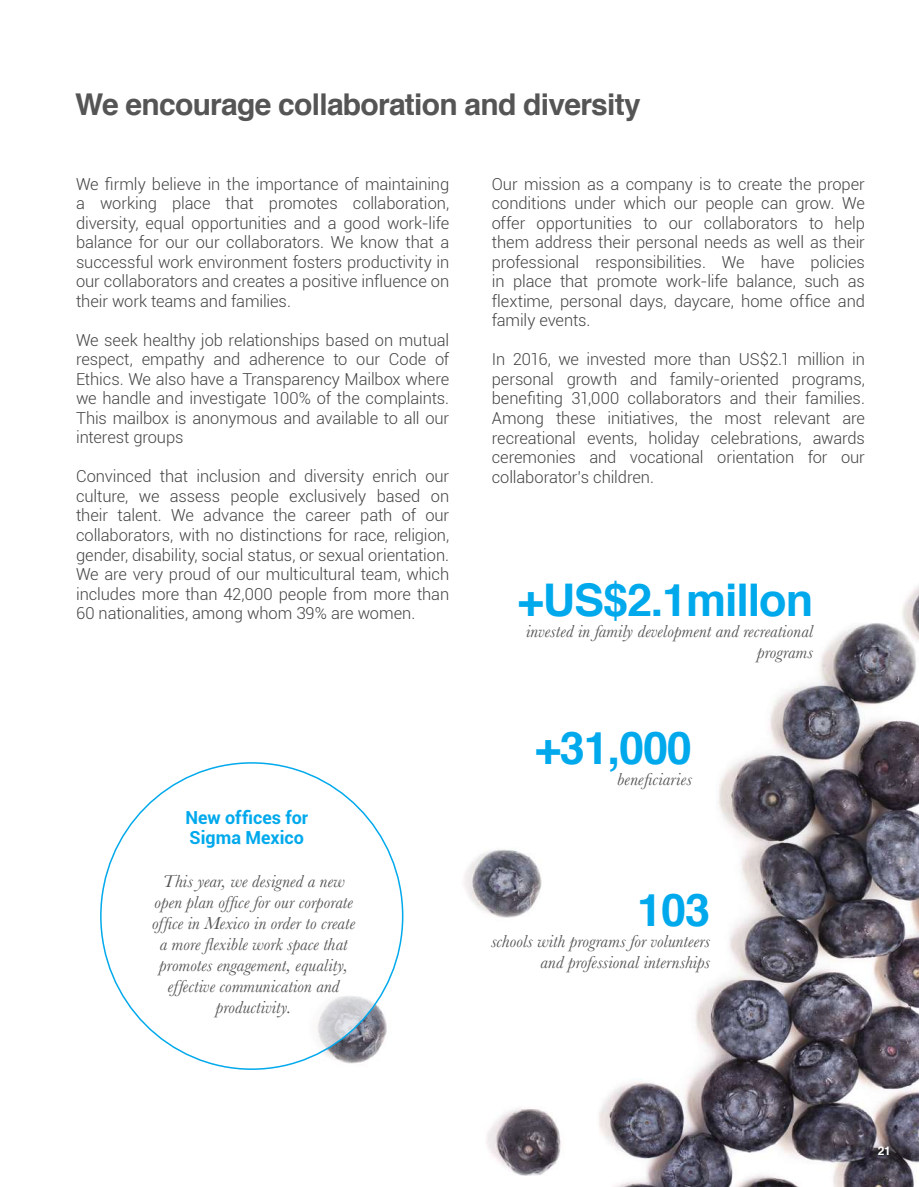
<style>
.page{position:relative;width:919px;height:1187px;background:#fff}
.page>*{position:absolute;margin:0;border:0;box-sizing:border-box;transform-origin:0 0}
.t1{font:700 45px "Helvetica";letter-spacing:-.025em;color:#00a9ec}
.t2{font:700 30px "Helvetica";letter-spacing:-.025em;color:#555}
.t3{font:italic 18px/21px "Baskerville";letter-spacing:.005em;color:#555;text-align:right}
.t4{font:700 18px/19.5px "Roboto";color:#00a9ec}
.t5{font:300 16.5px/19.5px "Roboto";letter-spacing:-.005em;color:#434343;text-align:justify}
.t6{font:700 12px "Helvetica";color:#fff}
</style>
<div class="page">
<img style="left:300px;top:587px;width:618px;height:599px">
<div style="left:101px;top:762px;width:302px;height:306px;background:#fff;border-radius:50%"></div>
<h2 class="t2" style="left:75px;top:80px;width:567px">We encourage collaboration and diversity</h2>
<p class="t5" style="left:76px;top:173px;width:374px">We firmly believe in the importance of maintaining a working place that promotes collaboration, diversity, equal opportunities and a good work-life balance for our our collaborators. We know that a successful work environment fosters productivity in our collaborators and creates a positive influence on their work teams and families.</p>
<p class="t5" style="left:76px;top:329px;width:374px">We seek healthy job relationships based on mutual respect, empathy and adherence to our Code of Ethics. We also have a Transparency Mailbox where we handle and investigate 100% of the complaints.<br>This mailbox is anonymous and available to all our interest groups</p>
<p class="t5" style="left:76px;top:466px;width:374px">Convinced that inclusion and diversity enrich our culture, we assess people exclusively based on their talent. We advance the career path of our collaborators, with no distinctions for race, religion, gender, disability, social status, or sexual orientation.<br>We are very proud of our multicultural team, which includes more than 42,000 people from more than 60 nationalities, among whom 39% are women.</p>
<p class="t4" style="left:185px;top:807px;width:124px">New offices for<br>Sigma Mexico</p>
<p class="t3" style="left:152px;top:870px;width:204px;text-align:center">This year, we designed a new open plan office for our corporate office in Mexico in order to create a more flexible work space that promotes engagement, equality, effective communication and productivity.</p>
<p class="t5" style="left:491px;top:174px;width:374px">Our mission as a company is to create the proper conditions under which our people can grow. We offer opportunities to our collaborators to help them address their personal needs as well as their professional responsibilities. We have policies in place that promote work-life balance, such as flextime, personal days, daycare, home office and family events.</p>
<p class="t5" style="left:491px;top:349px;width:374px">In 2016, we invested more than US$2.1 million in personal growth and family-oriented programs, benefiting 31,000 collaborators and their families.<br>Among these initiatives, the most relevant are recreational events, holiday celebrations, awards ceremonies and vocational orientation for our collaborator’s children.</p>
<h1 class="t1" style="left:517px;top:564px;width:297px">+US$2.1millon</h1>
<p class="t3" style="left:526px;top:620px;width:288px">invested in family development and recreational programs</p>
<h1 class="t1" style="left:534px;top:711px;width:159px">+31,000</h1>
<p class="t3" style="left:617px;top:768px;width:76px">beneficiaries</p>
<h1 class="t1" style="left:637px;top:873px;width:74px">103</h1>
<p class="t3" style="left:491px;top:930px;width:220px">schools with programs for volunteers and professional internships</p>
<p class="t6" style="left:877px;top:1140px;width:15px">21</p>
</div>
